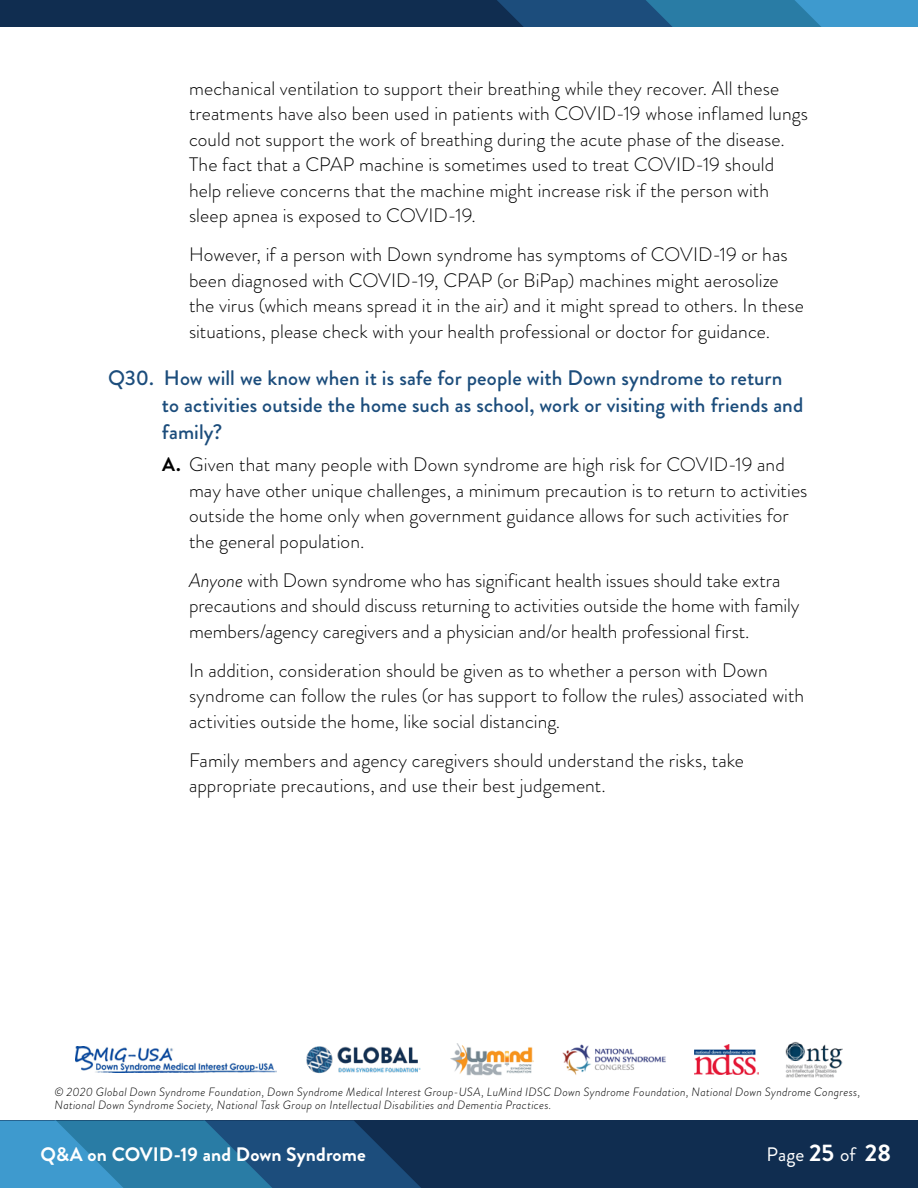
<style>
.page{position:relative;width:918px;height:1188px;background:#fff}
.page>*{position:absolute;margin:0;border:0;box-sizing:border-box;transform-origin:0 0}
.t1{font:500 21px/27px "Brandon Grotesque";letter-spacing:.005em;color:#1c4d7c}
.t2{font:300 19.5px/25.5px "Brandon Grotesque";letter-spacing:.005em;color:#000}
.t3{font:700 19.5px "Brandon Grotesque";letter-spacing:.005em;color:#fff}
.t4{font:19.5px "Brandon Grotesque";color:#fff}
.t5{font:italic 300 12px/13.5px "Brandon Grotesque";letter-spacing:.025em;color:#000}
.s1{font-weight:700}
.s2{font-style:italic}
.s3{font-weight:700;font-size:24px}
</style>
<div class="page">
<div style="left:0;top:1120px;width:918px;height:68px;background:#102d50"></div>
<div style="left:0;top:0;width:918px;height:27px;background:#102d50"></div>
<svg style="left:0;top:1120px;width:421px;height:68px;background:#266b97"></svg>
<svg style="left:497px;top:0;width:421px;height:27px;background:#29709e"></svg>
<img style="left:75px;top:1047px;width:201px;height:25px">
<img style="left:306px;top:1046px;width:115px;height:28px">
<img style="left:562px;top:1044px;width:104px;height:31px">
<img style="left:694px;top:1044px;width:64px;height:31px">
<img style="left:785px;top:1042px;width:58px;height:36px">
<img style="left:451px;top:1044px;width:83px;height:31px">
<p class="t2" style="left:189px;top:75px;width:621px">mechanical ventilation to support their breathing while they recover. All these treatments have also been used in patients with COVID-19 whose inflamed lungs could not support the work of breathing during the acute phase of the disease.<br>The fact that a CPAP machine is sometimes used to treat COVID-19 should help relieve concerns that the machine might increase risk if the person with sleep apnea is exposed to COVID-19.</p>
<p class="t2" style="left:189px;top:242px;width:616px">However, if a person with Down syndrome has symptoms of COVID-19 or has been diagnosed with COVID-19, CPAP (or BiPap) machines might aerosolize the virus (which means spread it in the air) and it might spread to others. In these situations, please check with your health professional or doctor for guidance.</p>
<p class="t1" style="left:162px;top:365px;width:643px;text-indent:-54px">Q30. How will we know when it is safe for people with Down syndrome to return to activities outside the home such as school, work or visiting with friends and family?</p>
<p class="t2" style="left:189px;top:452px;width:620px;text-indent:-27px"><span class="s1">A.</span> Given that many people with Down syndrome are high risk for COVID-19 and may have other unique challenges, a minimum precaution is to return to activities outside the home only when government guidance allows for such activities for the general population.</p>
<p class="t2" style="left:189px;top:567px;width:612px"><span class="s2">Anyone</span> with Down syndrome who has significant health issues should take extra precautions and should discuss returning to activities outside the home with family members/agency caregivers and a physician and/or health professional first.</p>
<p class="t2" style="left:189px;top:657px;width:617px">In addition, consideration should be given as to whether a person with Down syndrome can follow the rules (or has support to follow the rules) associated with activities outside the home, like social distancing.</p>
<p class="t2" style="left:189px;top:747px;width:556px">Family members and agency caregivers should understand the risks, take appropriate precautions, and use their best judgement.</p>
<p class="t5" style="left:55px;top:1085px;width:807px">© 2020 Global Down Syndrome Foundation, Down Syndrome Medical Interest Group-USA, LuMind IDSC Down Syndrome Foundation, National Down Syndrome Congress,<br>National Down Syndrome Society, National Task Group on Intellectual Disabilities and Dementia Practices.</p>
<p class="t3" style="left:40px;top:1141px;width:327px">Q&amp;A on COVID-19 and Down Syndrome</p>
<p class="t4" style="left:767px;top:1141px;width:126px">Page <span class="s3">25</span> of <span class="s3">28</span></p>
</div>
